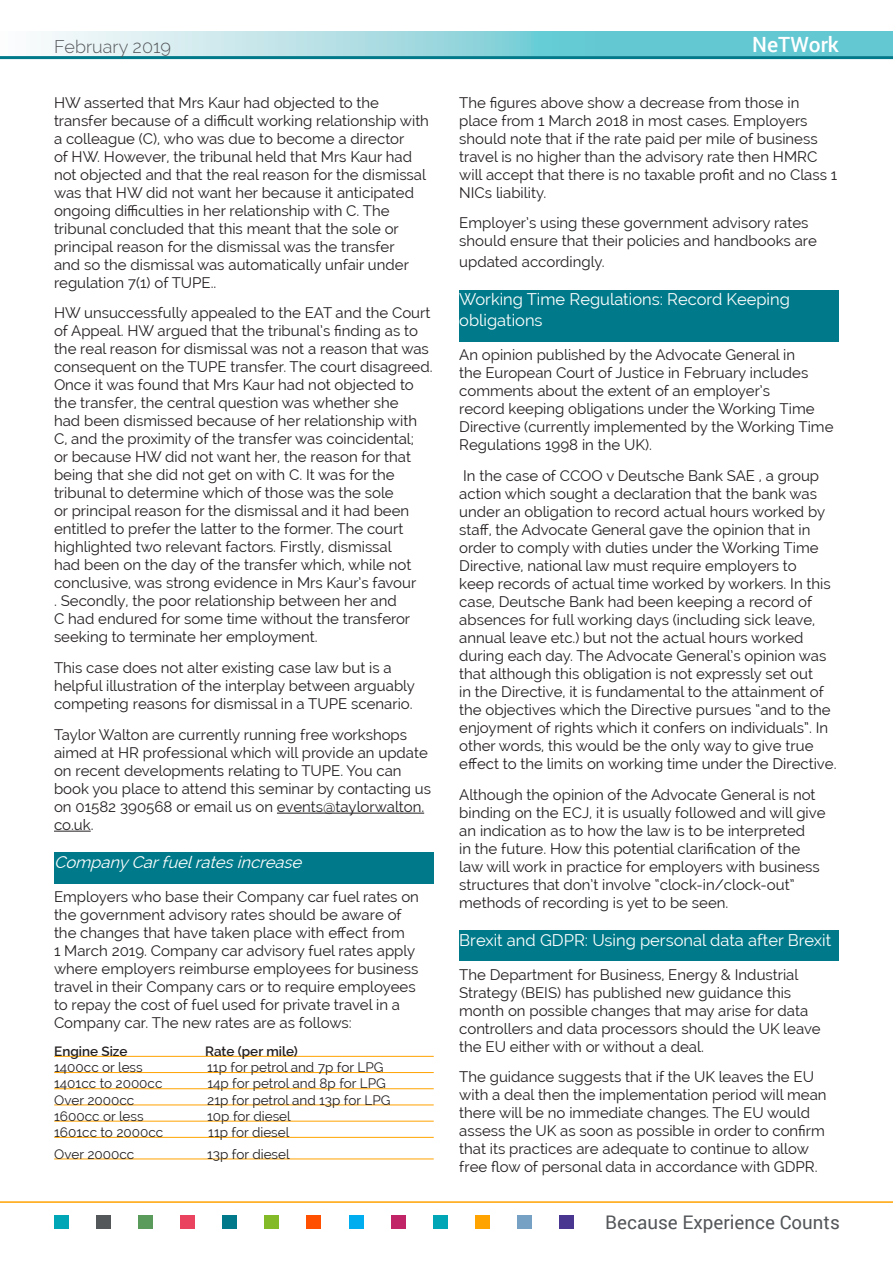
<style>
.page{position:relative;width:893px;height:1263px;background:#fff}
.page>*{position:absolute;margin:0;border:0;box-sizing:border-box;transform-origin:0 0}
.t1{font:500 21px "Roboto";color:#fff}
.t2{font:18.75px "Roboto";color:#54575a}
.t3{font:300 18px "Raleway";color:#54575a}
.t4{font:16.5px/21px "Raleway";color:#fff}
.t5{font:italic 16.5px "Raleway";color:#fff}
.t6{font:15px/18px "Raleway";color:#231f20}
.t7{font:13.5px "Raleway";color:#231f20}
.t8{font:600 13.5px "Raleway";color:#231f20}
</style>
<div class="page">
<hr style="left:0;top:56px;width:893px;height:3px;background:#007a8a">
<svg style="left:44px;top:31px;width:849px;height:25px"></svg>
<hr style="left:0;top:1201px;width:893px;height:2px;background:#ffa300">
<div style="left:559px;top:1215px;width:15px;height:14px;background:#483690"></div>
<div style="left:517px;top:1215px;width:14px;height:14px;background:#76a0c4"></div>
<div style="left:475px;top:1215px;width:14px;height:14px;background:#ffa300"></div>
<div style="left:433px;top:1215px;width:14px;height:14px;background:#00a5b6"></div>
<div style="left:391px;top:1215px;width:14px;height:14px;background:#c22567"></div>
<div style="left:349px;top:1215px;width:14px;height:14px;background:#00aeef"></div>
<div style="left:307px;top:1215px;width:14px;height:14px;background:#ff5000"></div>
<div style="left:265px;top:1215px;width:14px;height:14px;background:#82bb27"></div>
<div style="left:223px;top:1215px;width:14px;height:14px;background:#007a8a"></div>
<div style="left:181px;top:1215px;width:14px;height:14px;background:#ea4360"></div>
<div style="left:138px;top:1215px;width:15px;height:14px;background:#5a9a5a"></div>
<div style="left:96px;top:1215px;width:14px;height:14px;background:#54575a"></div>
<div style="left:54px;top:1215px;width:14px;height:14px;background:#00a5b6"></div>
<hr style="left:277px;top:813px;width:147px;height:1px;background:#231f20">
<hr style="left:54px;top:831px;width:37px;height:1px;background:#231f20">
<div style="left:54px;top:852px;width:380px;height:20px;background:#007a8a"></div>
<div style="left:54px;top:864px;width:380px;height:19px;background:#007a8a"></div>
<div style="left:459px;top:290px;width:380px;height:40px;background:#007a8a"></div>
<div style="left:459px;top:322px;width:380px;height:20px;background:#007a8a"></div>
<div style="left:459px;top:930px;width:380px;height:20px;background:#007a8a"></div>
<div style="left:459px;top:942px;width:380px;height:19px;background:#007a8a"></div>
<hr style="left:54px;top:1056px;width:380px;height:1px;background:#ffa300">
<hr style="left:54px;top:1072px;width:380px;height:1px;background:#ffa300">
<hr style="left:54px;top:1088px;width:380px;height:1px;background:#ffa300">
<hr style="left:54px;top:1104px;width:380px;height:1px;background:#ffa300">
<hr style="left:54px;top:1121px;width:380px;height:1px;background:#ffa300">
<hr style="left:54px;top:1137px;width:380px;height:1px;background:#ffa300">
<hr style="left:54px;top:1158px;width:380px;height:1px;background:#ffa300">
<p class="t3" style="left:54px;top:36px;width:119px">February 2019</p>
<p class="t6" style="left:54px;top:93px;width:376px">HW asserted that Mrs Kaur had objected to the transfer because of a difficult working relationship with a colleague (C), who was due to become a director<br>of HW. However, the tribunal held that Mrs Kaur had not objected and that the real reason for the dismissal was that HW did not want her because it anticipated ongoing difficulties in her relationship with C. The tribunal concluded that this meant that the sole or principal reason for the dismissal was the transfer<br>and so the dismissal was automatically unfair under regulation 7(1) of TUPE..</p>
<p class="t6" style="left:54px;top:304px;width:380px">HW unsuccessfully appealed to the EAT and the Court of Appeal. HW argued that the tribunal’s finding as to the real reason for dismissal was not a reason that was consequent on the TUPE transfer. The court disagreed.<br>Once it was found that Mrs Kaur had not objected to the transfer, the central question was whether she<br>had been dismissed because of her relationship with C, and the proximity of the transfer was coincidental;<br>or because HW did not want her, the reason for that being that she did not get on with C. It was for the tribunal to determine which of those was the sole<br>or principal reason for the dismissal and it had been entitled to prefer the latter to the former. The court highlighted two relevant factors. Firstly, dismissal<br>had been on the day of the transfer which, while not conclusive, was strong evidence in Mrs Kaur’s favour<br>. Secondly, the poor relationship between her and<br>C had endured for some time without the transferor seeking to terminate her employment.</p>
<p class="t6" style="left:54px;top:659px;width:363px">This case does not alter existing case law but is a helpful illustration of the interplay between arguably competing reasons for dismissal in a TUPE scenario.</p>
<p class="t6" style="left:54px;top:726px;width:379px">Taylor Walton are currently running free workshops aimed at HR professional which will provide an update on recent developments relating to TUPE. You can book you place to attend this seminar by contacting us on 01582 390568 or email us on events@taylorwalton. co.uk.</p>
<p class="t5" style="left:54px;top:853px;width:254px">CompanyCarfuelratesincrease</p>
<p class="t6" style="left:54px;top:887px;width:366px">Employers who base their Company car fuel rates on the government advisory rates should be aware of the changes that have taken place with effect from<br>1 March 2019. Company car advisory fuel rates apply where employers reimburse employees for business travel in their Company cars or to require employees to repay the cost of fuel used for private travel in a Company car. The new rates are as follows:</p>
<p class="t8" style="left:54px;top:1043px;width:75px">Engine Size</p>
<p class="t8" style="left:205px;top:1043px;width:94px">Rate (per mile)</p>
<p class="t7" style="left:54px;top:1059px;width:90px">1400cc or less</p>
<p class="t7" style="left:207px;top:1059px;width:178px">11p for petrol and 7p for LPG</p>
<p class="t7" style="left:54px;top:1076px;width:110px">1401cc to 2000cc</p>
<p class="t7" style="left:207px;top:1076px;width:180px">14p for petrol and 8p for LPG</p>
<p class="t7" style="left:54px;top:1092px;width:82px">Over 2000cc</p>
<p class="t7" style="left:207px;top:1092px;width:185px">21p for petrol and 13p for LPG</p>
<p class="t7" style="left:54px;top:1108px;width:91px">1600cc or less</p>
<p class="t7" style="left:207px;top:1108px;width:85px">10p for diesel</p>
<p class="t7" style="left:54px;top:1124px;width:111px">1601cc to 2000cc</p>
<p class="t7" style="left:208px;top:1124px;width:83px">11p for diesel</p>
<p class="t7" style="left:54px;top:1146px;width:82px">Over 2000cc</p>
<p class="t7" style="left:207px;top:1146px;width:84px">13p for diesel</p>
<h1 class="t1" style="left:752px;top:29px;width:88px">NeTWork</h1>
<p class="t6" style="left:459px;top:93px;width:380px">The figures above show a decrease from those in place from 1 March 2018 in most cases. Employers should note that if the rate paid per mile of business travel is no higher than the advisory rate then HMRC will accept that there is no taxable profit and no Class 1<br>NICs liability.</p>
<p class="t6" style="left:459px;top:214px;width:359px">Employer’s using these government advisory rates should ensure that their policies and handbooks are</p>
<p class="t6" style="left:459px;top:253px;width:147px">updated accordingly.</p>
<p class="t4" style="left:459px;top:289px;width:332px">Working Time Regulations: Record Keeping obligations</p>
<p class="t6" style="left:459px;top:346px;width:376px">An opinion published by the Advocate General in<br>the European Court of Justice in February includes comments about the extent of an employer’s<br>record keeping obligations under the Working Time Directive (currently implemented by the Working Time Regulations 1998 in the UK).</p>
<p class="t6" style="left:459px;top:467px;width:379px">In the case of CCOO v Deutsche Bank SAE , a group action which sought a declaration that the bank was under an obligation to record actual hours worked by staff, the Advocate General gave the opinion that in order to comply with duties under the Working Time Directive, national law must require employers to<br>keep records of actual time worked by workers. In this case, Deutsche Bank had been keeping a record of absences for full working days (including sick leave, annual leave etc.) but not the actual hours worked during each day. The Advocate General’s opinion was that although this obligation is not expressly set out<br>in the Directive, it is fundamental to the attainment of the objectives which the Directive pursues “and to the enjoyment of rights which it confers on individuals”. In other words, this would be the only way to give true effect to the limits on working time under the Directive.</p>
<p class="t6" style="left:459px;top:785px;width:368px">Although the opinion of the Advocate General is not binding on the ECJ, it is usually followed and will give an indication as to how the law is to be interpreted<br>in the future. How this potential clarification of the law will work in practice for employers with business structures that don’t involve “clock-in/clock-out” methods of recording is yet to be seen.</p>
<p class="t4" style="left:459px;top:929px;width:373px">Brexit and GDPR: Using personal data after Brexit</p>
<p class="t6" style="left:459px;top:965px;width:363px">The Department for Business, Energy &amp; Industrial Strategy (BEIS) has published new guidance this month on possible changes that may arise for data controllers and data processors should the UK leave the EU either with or without a deal.</p>
<p class="t6" style="left:459px;top:1068px;width:369px">The guidance suggests that if the UK leaves the EU with a deal then the implementation period will mean there will be no immediate changes. The EU would assess the UK as soon as possible in order to confirm that its practices are adequate to continue to allow free flow of personal data in accordance with GDPR.</p>
<p class="t2" style="left:605px;top:1209px;width:236px">Because Experience Counts</p>
</div>
